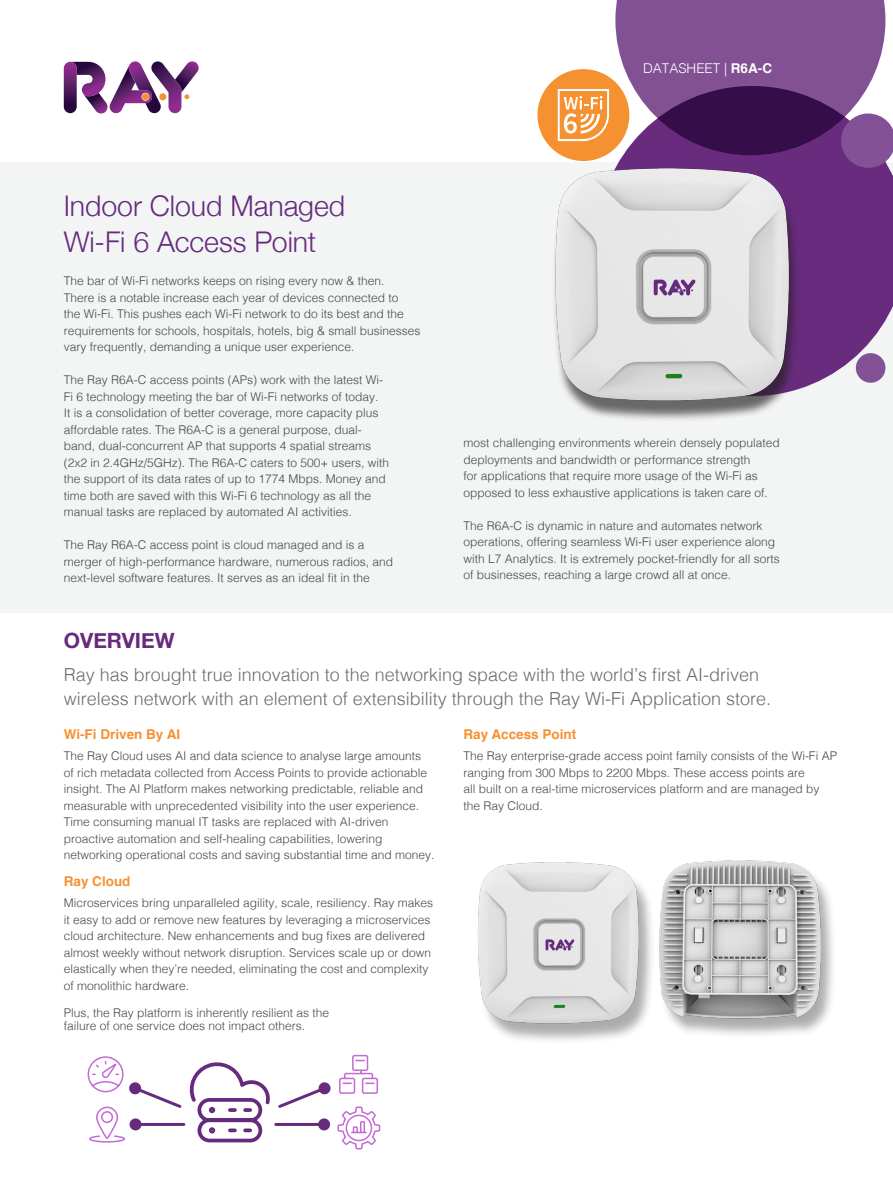
<style>
.page{position:relative;width:893px;height:1191px;background:#fff}
.page>*{position:absolute;margin:0;border:0;box-sizing:border-box;transform-origin:0 0}
.page_titele_style{font:300 28.5px "Helvetica Neue";color:#662b7d}
.Subheading_1{font:700 21px "Helvetica Neue";color:#662b7d}
.Paragraph_intro{font:300 18px/24px "Helvetica";color:#6c6d70}
.bod_copy{font:700 13.5px "Helvetica";color:#f59130}
.bod_copy-2{font:300 13.5px "Helvetica";color:#fff}
.bod_copy-3{font:300 12px/16.5px "Helvetica";color:#43494d}
.s1{font-weight:700}
</style>
<div class="page">
<div style="left:0;top:162px;width:893px;height:451px;background:#f3f4f4"></div>
<svg style="left:607px;top:149px;width:286px;height:239px;background:#774089"></svg>
<div style="left:537px;top:69px;width:92px;height:92px;background:#f59130;border-radius:50%"></div>
<svg style="left:615px;top:0;width:278px;height:168px;background:#7c508a"></svg>
<svg style="left:64px;top:62px;width:13px;height:51px"></svg>
<svg style="left:70px;top:61px;width:129px;height:52px"></svg>
<div style="left:856px;top:353px;width:29px;height:30px;background:#835196;border-radius:50%"></div>
<hr style="left:276px;top:1123px;width:48px;height:3px;background:#662b7d">
<div style="left:318px;top:1118px;width:12px;height:12px;background:#662b7d;border-radius:50%"></div>
<svg style="left:278px;top:1082px;width:53px;height:26px"></svg>
<svg style="left:87px;top:1056px;width:183px;height:87px"></svg>
<svg style="left:337px;top:1054px;width:44px;height:96px"></svg>
<div style="left:552px;top:174px;width:248px;height:248px;background:#231f20;opacity:.66"></div>
<img style="left:552px;top:155px;width:251px;height:257px">
<div style="left:477px;top:866px;width:178px;height:178px;background:#231f20;opacity:.37"></div>
<img style="left:477px;top:862px;width:172px;height:169px">
<svg style="left:558px;top:89px;width:51px;height:52px"></svg>
<div style="left:659px;top:863px;width:178px;height:175px;background:#231f20;opacity:.37"></div>
<img style="left:649px;top:860px;width:180px;height:168px">
<p class="bod_copy-2" style="left:643px;top:57px;width:131px">DATASHEET | <span class="s1">R6A-C</span></p>
<p class="page_titele_style" style="left:64px;top:183px;width:283px">Indoor Cloud Managed</p>
<p class="page_titele_style" style="left:64px;top:219px;width:254px">Wi-Fi 6 Access Point</p>
<p class="bod_copy-3" style="left:64px;top:272px;width:358px">The bar of Wi-Fi networks keeps on rising every now &amp; then.<br>There is a notable increase each year of devices connected to<br>the Wi-Fi. This pushes each Wi-Fi network to do its best and the requirements for schools, hospitals, hotels, big &amp; small businesses vary frequently, demanding a unique user experience.</p>
<p class="bod_copy-3" style="left:64px;top:371px;width:327px">The Ray R6A-C access points (APs) work with the latest Wi-Fi 6 technology meeting the bar of Wi-Fi networks of today.<br>It is a consolidation of better coverage, more capacity plus affordable rates. The R6A-C is a general purpose, dual&shy;band, dual-concurrent AP that supports 4 spatial streams (2x2 in 2.4GHz/5GHz). The R6A-C caters to 500+ users, with the support of its data rates of up to 1774 Mbps. Money and time both are saved with this Wi-Fi 6 technology as all the manual tasks are replaced by automated AI activities.</p>
<p class="bod_copy-3" style="left:64px;top:536px;width:331px">The Ray R6A-C access point is cloud managed and is a merger of high-performance hardware, numerous radios, and next-level software features. It serves as an ideal fit in the</p>
<p class="Subheading_1" style="left:64px;top:624px;width:112px">OVERVIEW</p>
<p class="bod_copy-3" style="left:464px;top:434px;width:318px">most challenging environments wherein densely populated deployments and bandwidth or performance strength<br>for applications that require more usage of the Wi-Fi as opposed to less exhaustive applications is taken care of.</p>
<p class="bod_copy-3" style="left:464px;top:516px;width:318px">The R6A-C is dynamic in nature and automates network operations, offering seamless Wi-Fi user experience along with L7 Analytics. It is extremely pocket-friendly for all sorts of businesses, reaching a large crowd all at once.</p>
<p class="Paragraph_intro" style="left:64px;top:661px;width:709px">Ray has brought true innovation to the networking space with the world’s first AI-driven wireless network with an element of extensibility through the Ray Wi-Fi Application store.</p>
<p class="bod_copy" style="left:64px;top:723px;width:118px">Wi-Fi Driven By AI</p>
<p class="bod_copy-3" style="left:64px;top:747px;width:372px">The Ray Cloud uses AI and data science to analyse large amounts<br>of rich metadata collected from Access Points to provide actionable insight. The AI Platform makes networking predictable, reliable and measurable with unprecedented visibility into the user experience.<br>Time consuming manual IT tasks are replaced with AI-driven proactive automation and self-healing capabilities, lowering networking operational costs and saving substantial time and money.</p>
<p class="bod_copy" style="left:64px;top:870px;width:68px">Ray Cloud</p>
<p class="bod_copy-3" style="left:64px;top:894px;width:371px">Microservices bring unparalleled agility, scale, resiliency. Ray makes it easy to add or remove new features by leveraging a microservices cloud architecture. New enhancements and bug fixes are delivered almost weekly without network disruption. Services scale up or down elastically when they’re needed, eliminating the cost and complexity of monolithic hardware.</p>
<p class="bod_copy-3" style="left:64px;top:1005px;width:267px;line-height:13.5px">Plus, the Ray platform is inherently resilient as the failure of one service does not impact others.</p>
<p class="bod_copy" style="left:463px;top:723px;width:114px">Ray Access Point</p>
<p class="bod_copy-3" style="left:463px;top:747px;width:375px">The Ray enterprise-grade access point family consists of the Wi-Fi AP ranging from 300 Mbps to 2200 Mbps. These access points are<br>all built on a real-time microservices platform and are managed by the Ray Cloud.</p>
</div>
